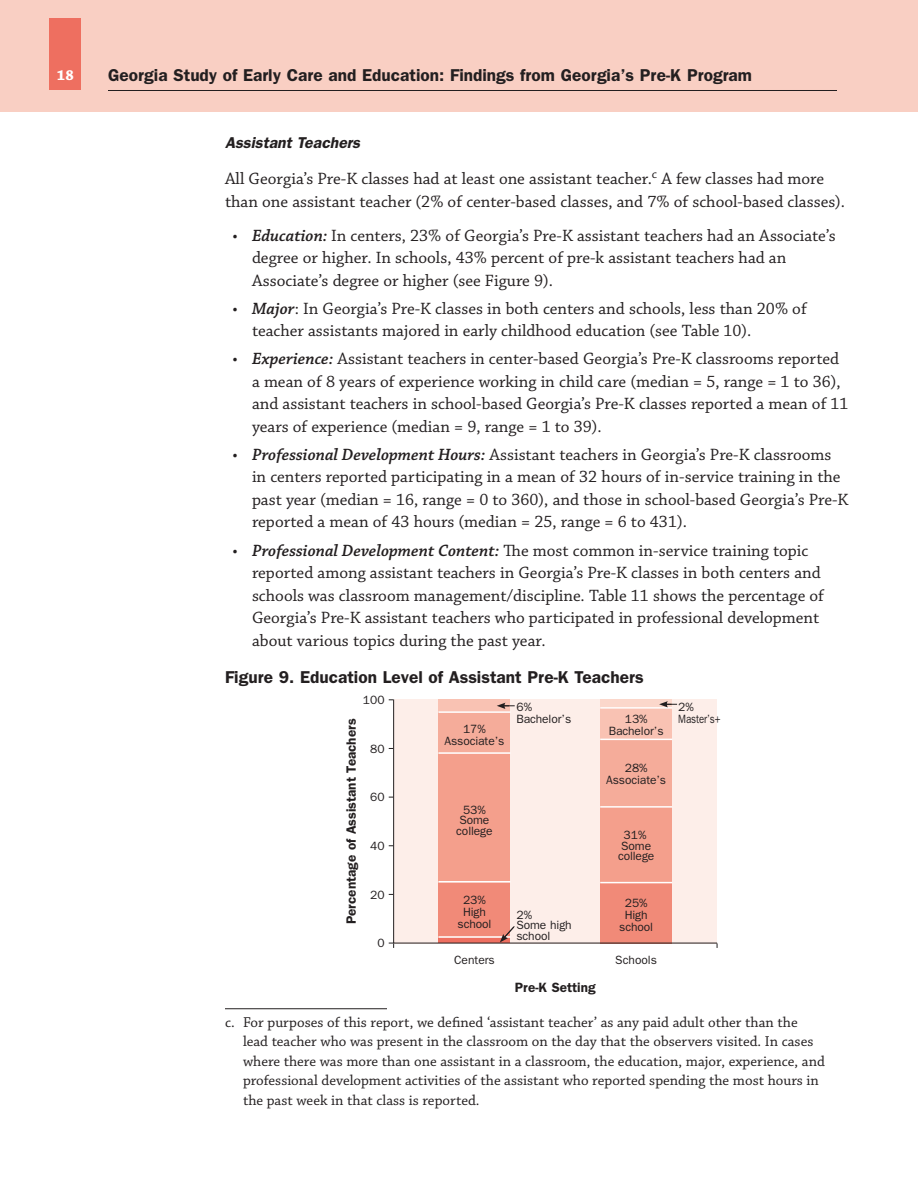
<style>
.page{position:relative;width:918px;height:1188px;background:#fff}
.page>*{position:absolute;margin:0;border:0;box-sizing:border-box;transform-origin:0 0}
.BT_L0_autobullet{font:17.25px/22.5px "Chaparral Pro";color:#231f20}
.BTNI_before_KM{font:17.25px/22.5px "Chaparral Pro";color:#231f20}
.Table_title{font:600 17.25px "Franklin Gothic";color:#231f20}
.C{font:italic 600 15.75px "Franklin Gothic";color:#231f20}
.FN{font:15px/19.5px "Chaparral Pro";color:#231f20}
.t1{font:700 15px "Chaparral Pro";color:#fff}
.t2{font:600 13.5px "Franklin Gothic";color:#231f20}
.t3{font:12px/12px "Franklin Gothic";letter-spacing:-.01em;color:#231f20;text-align:center}
.s1{font-weight:600;font-style:italic}
</style>
<div class="page">
<div style="left:0;top:0;width:918px;height:112px;background:#f9cfc3"></div>
<svg style="left:393px;top:699px;width:324px;height:245px;background:#f7cac0"></svg>
<hr style="left:600px;top:739px;width:72px;height:1px;background:#fff">
<hr style="left:600px;top:707px;width:72px;height:2px;background:#fff">
<hr style="left:600px;top:806px;width:72px;height:2px;background:#fff">
<hr style="left:600px;top:882px;width:72px;height:1px;background:#fff">
<hr style="left:438px;top:711px;width:72px;height:2px;background:#fff">
<hr style="left:438px;top:752px;width:72px;height:2px;background:#fff">
<hr style="left:438px;top:881px;width:72px;height:2px;background:#fff">
<hr style="left:438px;top:936px;width:72px;height:2px;background:#fff">
<svg style="left:500px;top:925px;width:15px;height:17px"></svg>
<svg style="left:497px;top:703px;width:18px;height:6px"></svg>
<svg style="left:659px;top:701px;width:18px;height:6px"></svg>
<hr style="left:225px;top:1008px;width:162px;height:1px;background:#231f20">
<div style="left:50px;top:18px;width:31px;height:72px;background:#ee6f60"></div>
<hr style="left:108px;top:90px;width:729px;height:1px;background:#231f20">
<p class="t1" style="left:57px;top:67px;width:18px">18</p>
<p class="Table_title" style="left:108px;top:65px;width:646px">Georgia Study of Early Care and Education: Findings from Georgia’s Pre-K Program</p>
<p class="C" style="left:225px;top:134px;width:137px">Assistant Teachers</p>
<p class="BTNI_before_KM" style="left:225px;top:168px;width:622px">All Georgia’s Pre-K classes had at least one assistant teacher.<sup>c</sup> A few classes had more than one assistant teacher (2% of center-based classes, and 7% of school-based classes).</p>
<p class="BT_L0_autobullet" style="left:252px;top:225px;width:585px;text-indent:-20px">• <span class="s1">Education:</span> In centers, 23% of Georgia’s Pre-K assistant teachers had an Associate’s degree or higher. In schools, 43% percent of pre-k assistant teachers had an<br>Associate’s degree or higher (see Figure 9).</p>
<p class="BT_L0_autobullet" style="left:252px;top:298px;width:556px;text-indent:-20px">• <span class="s1">Major</span>: In Georgia’s Pre-K classes in both centers and schools, less than 20% of teacher assistants majored in early childhood education (see Table 10).</p>
<p class="BT_L0_autobullet" style="left:252px;top:348px;width:598px;text-indent:-20px">• <span class="s1">Experience:</span> Assistant teachers in center-based Georgia’s Pre-K classrooms reported a mean of 8 years of experience working in child care (median = 5, range = 1 to 36), and assistant teachers in school-based Georgia’s Pre-K classes reported a mean of 11 years of experience (median = 9, range = 1 to 39).</p>
<p class="BT_L0_autobullet" style="left:252px;top:444px;width:598px;text-indent:-20px">• <span class="s1">Professional Development Hours:</span> Assistant teachers in Georgia’s Pre-K classrooms in centers reported participating in a mean of 32 hours of in-service training in the past year (median = 16, range = 0 to 360), and those in school-based Georgia’s Pre-K reported a mean of 43 hours (median = 25, range = 6 to 431).</p>
<p class="BT_L0_autobullet" style="left:252px;top:540px;width:574px;text-indent:-20px">• <span class="s1">Professional Development Content:</span> The most common in-service training topic reported among assistant teachers in Georgia’s Pre-K classes in both centers and schools was classroom management/discipline. Table 11 shows the percentage of Georgia’s Pre-K assistant teachers who participated in professional development about various topics during the past year.</p>
<p class="Table_title" style="left:225px;top:667px;width:420px">Figure 9. Education Level of Assistant Pre-K Teachers</p>
<p class="t3" style="left:363px;top:694px;width:23px">100</p>
<p class="t2" style="left:343px;top:924px;width:207px;rotate:-90deg">Percentage of Assistant Teachers</p>
<p class="t3" style="left:370px;top:742px;width:16px">80</p>
<p class="t3" style="left:370px;top:791px;width:16px">60</p>
<p class="t3" style="left:370px;top:840px;width:16px">40</p>
<p class="t3" style="left:370px;top:888px;width:16px">20</p>
<p class="t3" style="left:377px;top:937px;width:9px">0</p>
<p class="t3" style="left:444px;top:722px;width:61px">17%<br>Associate’s</p>
<p class="t3" style="left:516px;top:701px;width:56px;text-align:left">6%<br>Bachelor’s</p>
<p class="t3" style="left:456px;top:804px;width:38px;line-height:10.5px">53%<br>Some college</p>
<p class="t3" style="left:609px;top:713px;width:56px">13%<br>Bachelor’s</p>
<p class="t3" style="left:606px;top:762px;width:61px">28%<br>Associate’s</p>
<p class="t3" style="left:618px;top:830px;width:38px;line-height:10.5px">31%<br>Some college</p>
<p class="t3" style="left:458px;top:894px;width:35px">23%<br>High school</p>
<p class="t3" style="left:619px;top:896px;width:35px">25%<br>High school</p>
<p class="t3" style="left:516px;top:909px;width:57px;line-height:10.5px;text-align:left">2%<br>Some high school</p>
<p class="t3" style="left:454px;top:954px;width:42px">Centers</p>
<p class="t3" style="left:615px;top:954px;width:43px">Schools</p>
<p class="t2" style="left:515px;top:980px;width:82px">Pre-K Setting</p>
<p class="t3" style="left:678px;top:701px;width:44px;text-align:left">2%<br>Master’s+</p>
<p class="FN" style="left:243px;top:1013px;width:583px;text-indent:-18px">c. For purposes of this report, we defined ‘assistant teacher’ as any paid adult other than the lead teacher who was present in the classroom on the day that the observers visited. In cases where there was more than one assistant in a classroom, the education, major, experience, and professional development activities of the assistant who reported spending the most hours in the past week in that class is reported.</p>
</div>
